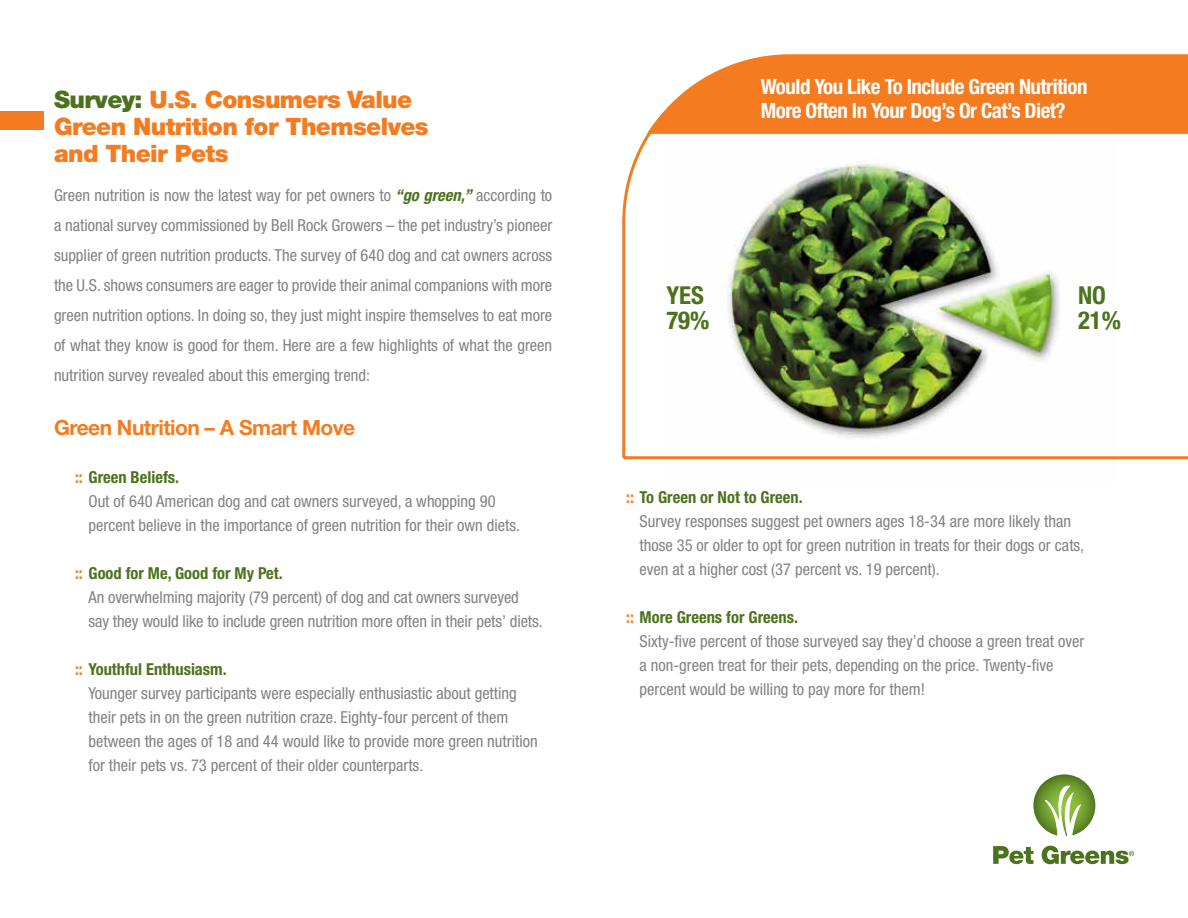
<style>
.page{position:relative;width:1188px;height:918px;background:#fff}
.page>*{position:absolute;margin:0;border:0;box-sizing:border-box;transform-origin:0 0}
.t1{font:700 condensed 24.75px/25.7px "Helvetica Neue";color:#4c721d}
.t2{font:900 24px/27px "Helvetica Neue";letter-spacing:-.025em;color:#f47b20}
.t3{font:700 condensed 21px/24px "Helvetica Neue";letter-spacing:-.025em;color:#fff}
.t4{font:700 21px "Helvetica Neue";letter-spacing:-.025em;color:#f47b20}
.t5{font:condensed 16.5px/24px "Helvetica Neue";color:#808285}
.s1{color:#4c721d}
.s2{font-weight:700;font-style:italic;color:#4c721d}
.s3{font-weight:700;color:#f47b20}
.s4{font-weight:700;color:#4c721d}
</style>
<div class="page">
<svg style="left:622px;top:134px;width:566px;height:326px"></svg>
<svg style="left:647px;top:54px;width:541px;height:80px;background:#f48532"></svg>
<img style="left:663px;top:133px;width:453px;height:327px">
<div style="left:0;top:112px;width:44px;height:18px;background:#f47b20"></div>
<svg style="left:993px;top:774px;width:141px;height:91px"></svg>
<h2 class="t2" style="left:54px;top:86px;width:376px"><span class="s1">Survey:</span> U.S. Consumers Value<br>Green Nutrition for Themselves and Their Pets</h2>
<p class="t5" style="left:54px;top:180px;width:500px;line-height:30px;text-align:justify">Green nutrition is now the latest way for pet owners to <span class="s2">“go green,”</span> according to a national survey commissioned by Bell Rock Growers – the pet industry’s pioneer supplier of green nutrition products. The survey of 640 dog and cat owners across the U.S. shows consumers are eager to provide their animal companions with more green nutrition options. In doing so, they just might inspire themselves to eat more of what they know is good for them. Here are a few highlights of what the green nutrition survey revealed about this emerging trend:</p>
<p class="t4" style="left:54px;top:415px;width:303px">Green Nutrition – A Smart Move</p>
<p class="t5" style="left:89px;top:465px;width:433px;text-indent:-13px"><span class="s3">::</span> <span class="s4">Green Beliefs.<br></span>Out of 640 American dog and cat owners surveyed, a whopping 90 percent believe in the importance of green nutrition for their own diets.</p>
<p class="t5" style="left:89px;top:561px;width:456px;text-indent:-13px"><span class="s3">::</span> <span class="s4">Good for Me, Good for My Pet.<br></span>An overwhelming majority (79 percent) of dog and cat owners surveyed say they would like to include green nutrition more often in their pets’ diets.</p>
<p class="t5" style="left:89px;top:657px;width:451px;text-indent:-13px"><span class="s3">::</span> <span class="s4">Youthful Enthusiasm.<br></span>Younger survey participants were especially enthusiastic about getting their pets in on the green nutrition craze. Eighty-four percent of them between the ages of 18 and 44 would like to provide more green nutrition for their pets vs. 73 percent of their older counterparts.</p>
<p class="t3" style="left:761px;top:75px;width:328px">Would You Like To Include Green Nutrition<br>More Often In Your Dog’s Or Cat’s Diet?</p>
<h1 class="t1" style="left:666px;top:282px;width:45px">YES<br>79%</h1>
<h1 class="t1" style="left:1078px;top:282px;width:45px">NO<br>21%</h1>
<p class="t5" style="left:640px;top:485px;width:446px;text-indent:-13px"><span class="s3">::</span> <span class="s4">To Green or Not to Green.<br></span>Survey responses suggest pet owners ages 18-34 are more likely than those 35 or older to opt for green nutrition in treats for their dogs or cats, even at a higher cost (37 percent vs. 19 percent).</p>
<p class="t5" style="left:640px;top:605px;width:446px;text-indent:-13px"><span class="s3">::</span> <span class="s4">More Greens for Greens.<br></span>Sixty-five percent of those surveyed say they’d choose a green treat over a non-green treat for their pets, depending on the price. Twenty-five percent would be willing to pay more for them!</p>
</div>
